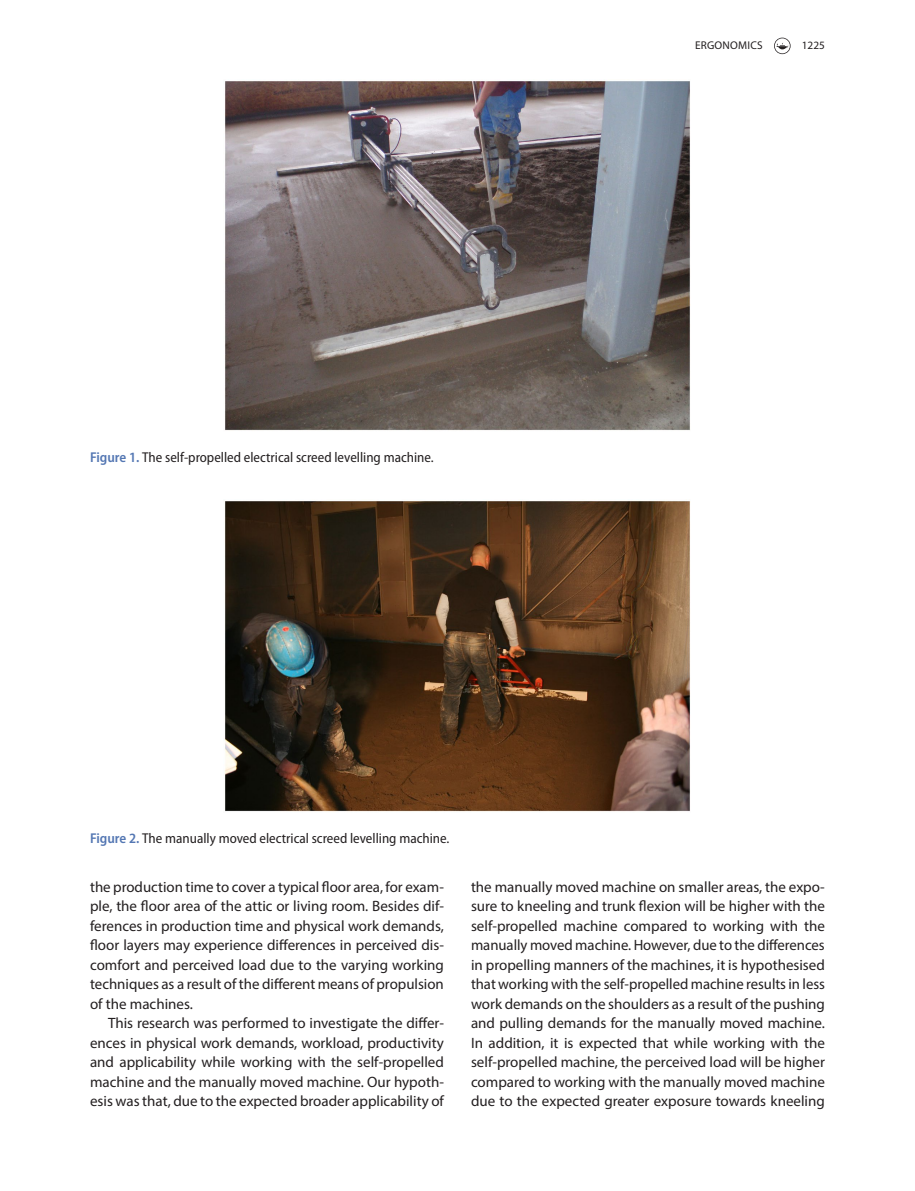
<style>
.page{position:relative;width:915px;height:1191px;background:#fff}
.page>*{position:absolute;margin:0;border:0;box-sizing:border-box;transform-origin:0 0}
.t1{font:15px/19.5px "Myriad Pro";color:#231f20;text-align:justify}
.t2{font:semi-condensed 14.25px "Myriad Pro";color:#231f20}
.t3{font:11.25px "Myriad Pro";letter-spacing:.01em;color:#231f20}
.s1{font-weight:600;color:#5477b3}
</style>
<div class="page">
<svg style="left:774px;top:38px;width:16px;height:16px"></svg>
<img style="left:225px;top:81px;width:466px;height:350px">
<img style="left:224px;top:500px;width:467px;height:312px">
<p class="t3" style="left:694px;top:39px;width:49px">Ergonomics</p>
<p class="t3" style="left:801px;top:39px;width:25px">1225</p>
<p class="t2" style="left:90px;top:449px;width:345px"><span class="s1">Figure 1.</span> The self-propelled electrical screed levelling machine.</p>
<p class="t2" style="left:90px;top:830px;width:361px"><span class="s1">Figure 2.</span> The manually moved electrical screed levelling machine.</p>
<p class="t1" style="left:90px;top:876px;width:355px">the production time to cover a typical floor area, for exam&shy;ple, the floor area of the attic or living room. Besides dif&shy;ferences in production time and physical work demands, floor layers may experience differences in perceived dis&shy;comfort and perceived load due to the varying working techniques as a result of the different means of propulsion of the machines.</p>
<p class="t1" style="left:90px;top:1013px;width:355px;text-indent:18px">This research was performed to investigate the differ&shy;ences in physical work demands, workload, productivity and applicability while working with the self-propelled machine and the manually moved machine. Our hypoth&shy;esis was that, due to the expected broader applicability of</p>
<p class="t1" style="left:471px;top:876px;width:355px">the manually moved machine on smaller areas, the expo&shy;sure to kneeling and trunk flexion will be higher with the self-propelled machine compared to working with the manually moved machine. However, due to the differences in propelling manners of the machines, it is hypothesised that working with the self-propelled machine results in less work demands on the shoulders as a result of the pushing and pulling demands for the manually moved machine.<br>In addition, it is expected that while working with the self-propelled machine, the perceived load will be higher compared to working with the manually moved machine due to the expected greater exposure towards kneeling</p>
</div>
